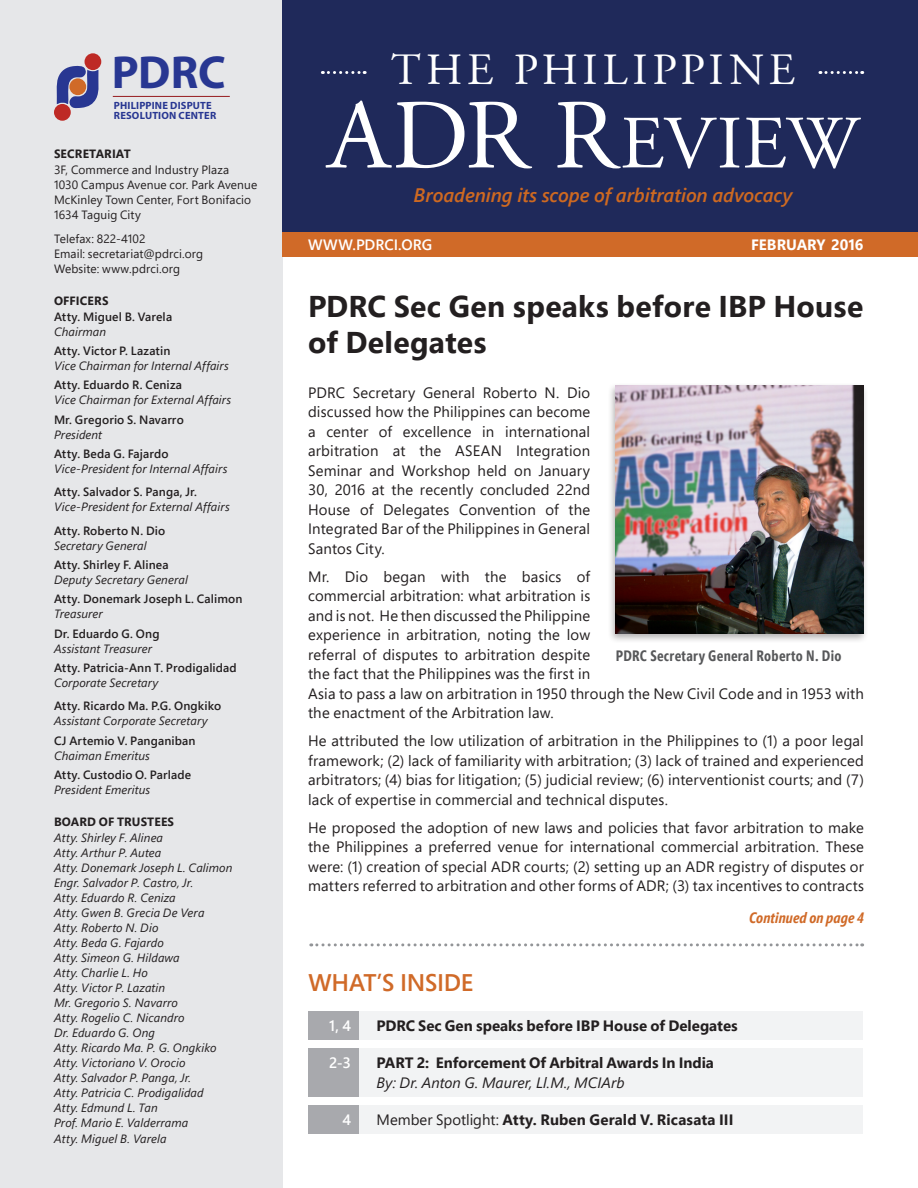
<style>
.page{position:relative;width:918px;height:1188px;background:#fff}
.page>*{position:absolute;margin:0;border:0;box-sizing:border-box;transform-origin:0 0}
.t1{font:99px "Adobe Garamond Regular SC";color:#fff}
.t2{font:75px "Adobe Garamond Regular SC";color:#fff}
.t3{font:700 46.5px "Myriad Pro";color:#283792}
.t4{font:45px "Adobe Garamond Regular SC";letter-spacing:.105em;color:#fff}
.t5{font:700 30px/36px "Segoe Pro";letter-spacing:.01em;color:#231f20}
.t6{font:600 24px "Segoe Pro";letter-spacing:-.01em;color:#d06a28}
.t7{font:italic 600 19.5px "Segoe Pro";letter-spacing:-.005em;color:#ce6921}
.t8{font:15px/19.5px "Segoe Pro";letter-spacing:.01em;color:#231f20;text-align:justify}
.t9{font:700 15px "Segoe Pro";color:#231f20}
.t10{font:italic 15px "Segoe Pro";letter-spacing:.005em;color:#231f20}
.t11{font:700 15px "Segoe Pro Cond";letter-spacing:.02em;color:#57585a}
.t12{font:600 15px "Segoe Pro";color:#fff}
.t13{font:italic 700 15px "Segoe Pro Cond";letter-spacing:.01em;color:#d06a28}
.t14{font:700 15px "Segoe Pro";color:#fff}
.t15{font:italic 12px "Segoe Pro";letter-spacing:.01em;color:#231f20}
.t16{font:600 12px "Segoe Pro";letter-spacing:.015em;color:#231f20}
.t17{font:12px "Segoe Pro";letter-spacing:.01em;color:#231f20}
.t18{font:700 12px "Segoe Pro";letter-spacing:.01em;color:#231f20}
.t19{font:700 10.5px/10.5px "Myriad Hebrew";letter-spacing:.015em;color:#283792}
.s1{font-weight:400}
</style>
<div class="page">
<div style="left:0;top:0;width:283px;height:1188px;background:#e6e7e9"></div>
<div style="left:283px;top:0;width:635px;height:256px;background:#1f295a"></div>
<svg style="left:322px;top:71px;width:43px;height:3px"></svg>
<svg style="left:820px;top:71px;width:43px;height:3px"></svg>
<div style="left:283px;top:232px;width:635px;height:24px;background:#d06a28"></div>
<hr style="left:113px;top:96px;width:117px;height:1px;background:#961a1d">
<div style="left:54px;top:104px;width:17px;height:17px;background:#be2a25;border-radius:50%"></div>
<div style="left:85px;top:53px;width:16px;height:17px;background:#be2a25;border-radius:50%"></div>
<svg style="left:56px;top:66px;width:44px;height:42px"></svg>
<svg style="left:311px;top:943px;width:552px;height:3px"></svg>
<div style="left:308px;top:1011px;width:52px;height:28px;background:#a8a9ad"></div>
<div style="left:360px;top:1011px;width:503px;height:28px;background:#f2f3f4"></div>
<div style="left:308px;top:1048px;width:52px;height:48px;background:#a8a9ad"></div>
<div style="left:360px;top:1048px;width:503px;height:48px;background:#f2f3f4"></div>
<div style="left:308px;top:1106px;width:52px;height:28px;background:#a8a9ad"></div>
<div style="left:360px;top:1106px;width:503px;height:28px;background:#f2f3f4"></div>
<div style="left:607px;top:382px;width:262px;height:262px;background:#231f20;opacity:.35"></div>
<img style="left:616px;top:385px;width:248px;height:249px">
<p class="t3" style="left:112px;top:42px;width:116px">PDRC</p>
<p class="t19" style="left:114px;top:101px;width:104px">PHILIPPINE DISPUTE<br>RESOLUTION CENTER</p>
<p class="t18" style="left:54px;top:145px;width:78px">SECRETARIAT</p>
<p class="t17" style="left:54px;top:162px;width:177px">3F, Commerce and Industry Plaza</p>
<p class="t17" style="left:54px;top:177px;width:205px">1030 Campus Avenue cor. Park Avenue</p>
<p class="t17" style="left:54px;top:192px;width:199px">McKinley Town Center, Fort Bonifacio</p>
<p class="t17" style="left:54px;top:207px;width:89px">1634 Taguig City</p>
<p class="t17" style="left:54px;top:230px;width:93px">Telefax: 822-4102</p>
<p class="t17" style="left:54px;top:245px;width:151px">Email: secretariat@pdrci.org</p>
<p class="t17" style="left:54px;top:260px;width:128px">Website: www.pdrci.org</p>
<p class="t18" style="left:54px;top:292px;width:56px">OFFICERS</p>
<p class="t16" style="left:54px;top:308px;width:120px">Atty. Miguel B. Varela</p>
<p class="t15" style="left:54px;top:323px;width:54px">Chairman</p>
<p class="t16" style="left:54px;top:343px;width:118px">Atty. Victor P. Lazatin</p>
<p class="t15" style="left:54px;top:358px;width:176px">Vice Chairman for Internal Affairs</p>
<p class="t16" style="left:54px;top:377px;width:129px">Atty. Eduardo R. Ceniza</p>
<p class="t15" style="left:54px;top:392px;width:179px">Vice Chairman for External Affairs</p>
<p class="t16" style="left:54px;top:411px;width:131px">Mr. Gregorio S. Navarro</p>
<p class="t15" style="left:54px;top:426px;width:50px">President</p>
<p class="t16" style="left:54px;top:445px;width:116px">Atty. Beda G. Fajardo</p>
<p class="t15" style="left:54px;top:460px;width:175px">Vice-President for Internal Affairs</p>
<p class="t16" style="left:54px;top:484px;width:145px">Atty. Salvador S. Panga, Jr.</p>
<p class="t15" style="left:54px;top:499px;width:177px">Vice-President for External Affairs</p>
<p class="t16" style="left:54px;top:522px;width:113px">Atty. Roberto N. Dio</p>
<p class="t15" style="left:54px;top:537px;width:94px">Secretary General</p>
<p class="t16" style="left:54px;top:557px;width:116px">Atty. Shirley F. Alinea</p>
<p class="t15" style="left:54px;top:572px;width:135px">Deputy Secretary General</p>
<p class="t16" style="left:54px;top:591px;width:190px">Atty. Donemark Joseph L. Calimon</p>
<p class="t15" style="left:54px;top:606px;width:50px">Treasurer</p>
<p class="t16" style="left:54px;top:625px;width:107px">Dr. Eduardo G. Ong</p>
<p class="t15" style="left:54px;top:640px;width:100px">Assistant Treasurer</p>
<p class="t16" style="left:54px;top:659px;width:184px">Atty. Patricia-Ann T. Prodigalidad</p>
<p class="t15" style="left:54px;top:674px;width:106px">Corporate Secretary</p>
<p class="t16" style="left:54px;top:698px;width:169px">Atty. Ricardo Ma. P.G. Ongkiko</p>
<p class="t15" style="left:54px;top:713px;width:155px">Assistant Corporate Secretary</p>
<p class="t16" style="left:54px;top:732px;width:143px">CJ Artemio V. Panganiban</p>
<p class="t15" style="left:54px;top:747px;width:97px">Chaiman Emeritus</p>
<p class="t16" style="left:54px;top:766px;width:139px">Atty. Custodio O. Parlade</p>
<p class="t15" style="left:54px;top:781px;width:98px">President Emeritus</p>
<p class="t18" style="left:54px;top:813px;width:122px">BOARD OF TRUSTEES</p>
<p class="t15" style="left:54px;top:830px;width:111px">Atty. Shirley F. Alinea</p>
<p class="t15" style="left:54px;top:845px;width:109px">Atty. Arthur P. Autea</p>
<p class="t15" style="left:54px;top:860px;width:180px">Atty. Donemark Joseph L. Calimon</p>
<p class="t15" style="left:54px;top:875px;width:141px">Engr. Salvador P. Castro, Jr.</p>
<p class="t15" style="left:54px;top:890px;width:123px">Atty. Eduardo R. Ceniza</p>
<p class="t15" style="left:54px;top:905px;width:152px">Atty. Gwen B. Grecia De Vera</p>
<p class="t15" style="left:54px;top:920px;width:106px">Atty. Roberto N. Dio</p>
<p class="t15" style="left:54px;top:935px;width:111px">Atty. Beda G. Fajardo</p>
<p class="t15" style="left:54px;top:950px;width:127px">Atty. Simeon G. Hildawa</p>
<p class="t15" style="left:54px;top:965px;width:95px">Atty. Charlie L. Ho</p>
<p class="t15" style="left:54px;top:980px;width:113px">Atty. Victor P. Lazatin</p>
<p class="t15" style="left:54px;top:995px;width:126px">Mr. Gregorio S. Navarro</p>
<p class="t15" style="left:54px;top:1010px;width:132px">Atty. Rogelio C. Nicandro</p>
<p class="t15" style="left:54px;top:1025px;width:102px">Dr. Eduardo G. Ong</p>
<p class="t15" style="left:54px;top:1040px;width:164px">Atty. Ricardo Ma. P. G. Ongkiko</p>
<p class="t15" style="left:54px;top:1055px;width:133px">Atty. Victoriano V. Orocio</p>
<p class="t15" style="left:54px;top:1070px;width:139px">Atty. Salvador P. Panga, Jr.</p>
<p class="t15" style="left:54px;top:1085px;width:151px">Atty. Patricia C. Prodigalidad</p>
<p class="t15" style="left:54px;top:1100px;width:105px">Atty. Edmund L. Tan</p>
<p class="t15" style="left:54px;top:1115px;width:136px">Prof. Mario E. Valderrama</p>
<p class="t15" style="left:54px;top:1131px;width:114px">Atty. Miguel B. Varela</p>
<p class="t4" style="left:391px;top:46px;width:405px">THE PHILIPPINE</p>
<p class="t1" style="left:328px;top:83px;width:291px">ADR R</p>
<p class="t7" style="left:413px;top:181px;width:381px">Broadening its scope of arbitration advocacy</p>
<p class="t2" style="left:620px;top:104px;width:239px">EVIEW</p>
<p class="t12" style="left:308px;top:234px;width:126px">WWW.PDRCI.ORG</p>
<p class="t14" style="left:751px;top:234px;width:114px">FEBRUARY 2016</p>
<p class="t5" style="left:308px;top:287px;width:557px">PDRC Sec Gen speaks before IBP House of Delegates</p>
<p class="t8" style="left:308px;top:382px;width:284px">PDRC Secretary General Roberto N. Dio discussed how the Philippines can become a center of excellence in international arbitration at the ASEAN Integration Seminar and Workshop held on January 30, 2016 at the recently concluded 22nd House of Delegates Convention of the Integrated Bar of the Philippines in General Santos City.</p>
<p class="t8" style="left:308px;top:566px;width:557px;text-align:left">Mr. Dio began with the basics of<br>commercial arbitration: what arbitration is<br>and is not. He then discussed the Philippine<br>experience in arbitration, noting the low<br>referral of disputes to arbitration despite<br>the fact that the Philippines was the first in<br>Asia to pass a law on arbitration in 1950 through the New Civil Code and in 1953 with the enactment of the Arbitration law.</p>
<p class="t8" style="left:308px;top:731px;width:557px">He attributed the low utilization of arbitration in the Philippines to (1) a poor legal framework; (2) lack of familiarity with arbitration; (3) lack of trained and experienced arbitrators; (4) bias for litigation; (5) judicial review; (6) interventionist courts; and (7) lack of expertise in commercial and technical disputes.</p>
<p class="t8" style="left:308px;top:817px;width:557px">He proposed the adoption of new laws and policies that favor arbitration to make the Philippines a preferred venue for international commercial arbitration. These were: (1) creation of special ADR courts; (2) setting up an ADR registry of disputes or matters referred to arbitration and other forms of ADR; (3) tax incentives to contracts</p>
<p class="t11" style="left:616px;top:646px;width:227px">PDRC Secretary General Roberto N. Dio</p>
<p class="t13" style="left:749px;top:908px;width:116px">Continued on page 4</p>
<p class="t6" style="left:308px;top:966px;width:166px">WHAT’S INSIDE</p>
<p class="t12" style="left:329px;top:1015px;width:23px">1, 4</p>
<p class="t9" style="left:377px;top:1015px;width:363px">PDRC Sec Gen speaks before IBP House of Delegates</p>
<p class="t12" style="left:329px;top:1052px;width:23px">2-3</p>
<p class="t9" style="left:377px;top:1052px;width:339px">PART 2: Enforcement Of Arbitral Awards In India</p>
<p class="t10" style="left:377px;top:1072px;width:250px">By: Dr. Anton G. Maurer, Ll.M., MCIArb</p>
<p class="t12" style="left:342px;top:1110px;width:10px">4</p>
<p class="t9" style="left:377px;top:1110px;width:358px"><span class="s1">Member Spotlight:</span> Atty. Ruben Gerald V. Ricasata III</p>
</div>
